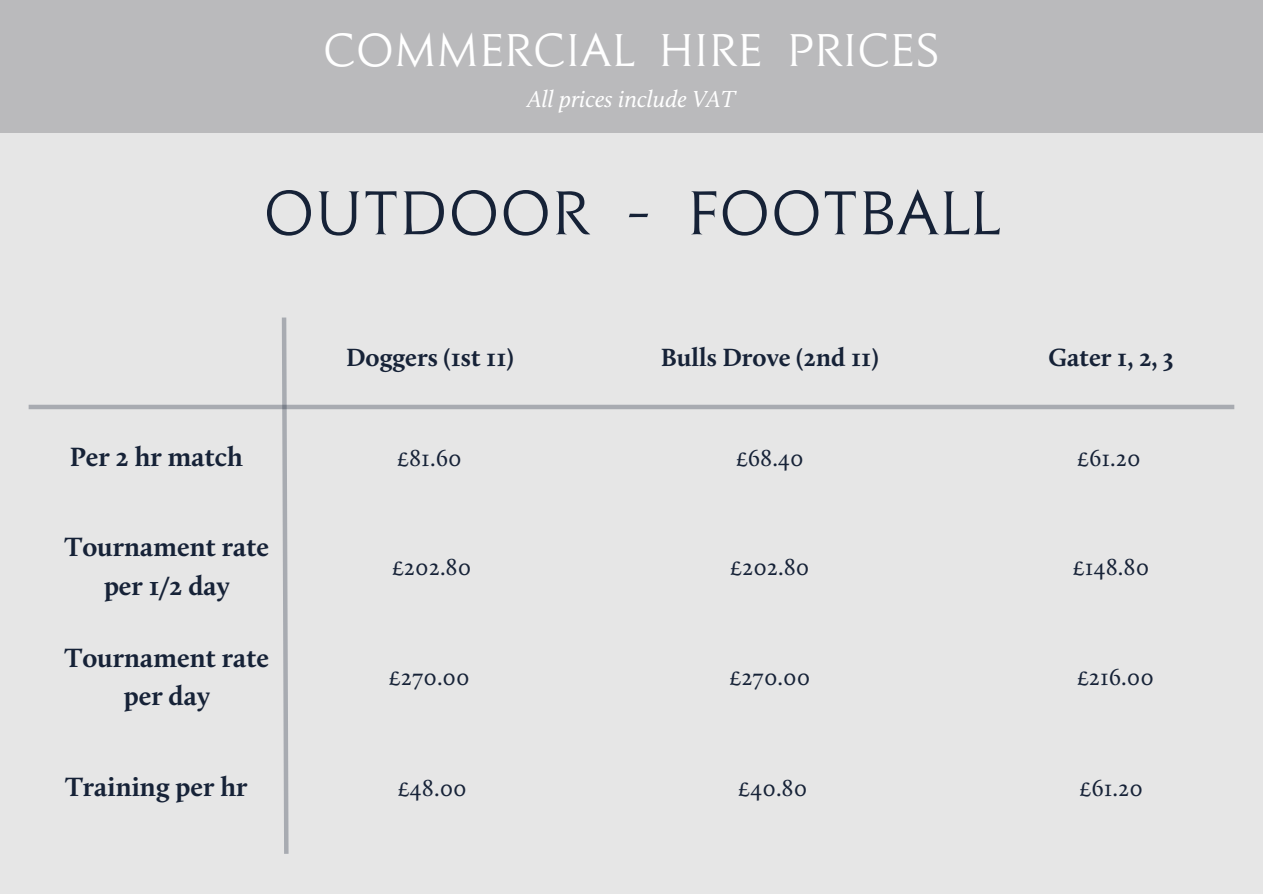
<style>
.page{position:relative;width:1263px;height:894px;background:#fff}
.page>*{position:absolute;margin:0;border:0;box-sizing:border-box;transform-origin:0 0}
.t1{font:64.5px "Le Beaune";color:#162237}
.t2{font:48px "Le Beaune";color:#fff}
.t3{font:700 27.3px/38.2px "Calluna";color:#162237;text-align:center}
.t4{font:700 25.8px "Calluna";color:#162237}
.t5{font:24px "Calluna";color:#162237}
.t6{font:italic 24px "Calluna";color:#fff}
</style>
<div class="page">
<div style="left:0;top:0;width:1263px;height:893px;background:#e6e6e6"></div>
<div style="left:29px;top:404px;width:1205px;height:5px;background:#a8abb1"></div>
<svg style="left:282px;top:317px;width:7px;height:537px"></svg>
<div style="left:0;top:0;width:1263px;height:132px;background:#bababc"></div>
<h3 class="t2" style="left:323px;top:20px;width:619px">COMMERCIAL HIRE PRICES</h3>
<p class="t6" style="left:528px;top:89px;width:209px">All prices include VAT</p>
<h2 class="t1" style="left:263px;top:172px;width:738px">OUTDOOR - FOOTBALL</h2>
<p class="t3" style="left:70px;top:440px;width:175px">Per 2 hr match</p>
<h3 class="t3" style="left:65px;top:530px;width:206px">Tournament rate per 1/2 day</h3>
<h3 class="t3" style="left:65px;top:640px;width:206px">Tournament rate per day</h3>
<p class="t3" style="left:65px;top:770px;width:184px">Training per hr</p>
<h1 class="t4" style="left:346px;top:347px;width:169px">Doggers (1st 11)</h1>
<h3 class="t4" style="left:661px;top:347px;width:220px">Bulls Drove (2nd 11)</h3>
<p class="t4" style="left:1048px;top:347px;width:127px">Gater 1, 2, 3</p>
<h3 class="t5" style="left:397px;top:447px;width:66px">£81.60</h3>
<p class="t5" style="left:736px;top:447px;width:70px">£68.40</p>
<p class="t5" style="left:1077px;top:447px;width:65px">£61.20</p>
<h3 class="t5" style="left:392px;top:556px;width:81px">£202.80</h3>
<p class="t5" style="left:730px;top:556px;width:81px">£202.80</p>
<p class="t5" style="left:1072px;top:556px;width:78px">£148.80</p>
<p class="t5" style="left:389px;top:667px;width:83px">£270.00</p>
<p class="t5" style="left:729px;top:667px;width:83px">£270.00</p>
<h3 class="t5" style="left:1077px;top:667px;width:79px">£216.00</h3>
<p class="t5" style="left:397px;top:777px;width:71px">£48.00</p>
<p class="t5" style="left:738px;top:777px;width:71px">£40.80</p>
<p class="t5" style="left:1079px;top:777px;width:65px">£61.20</p>
</div>
